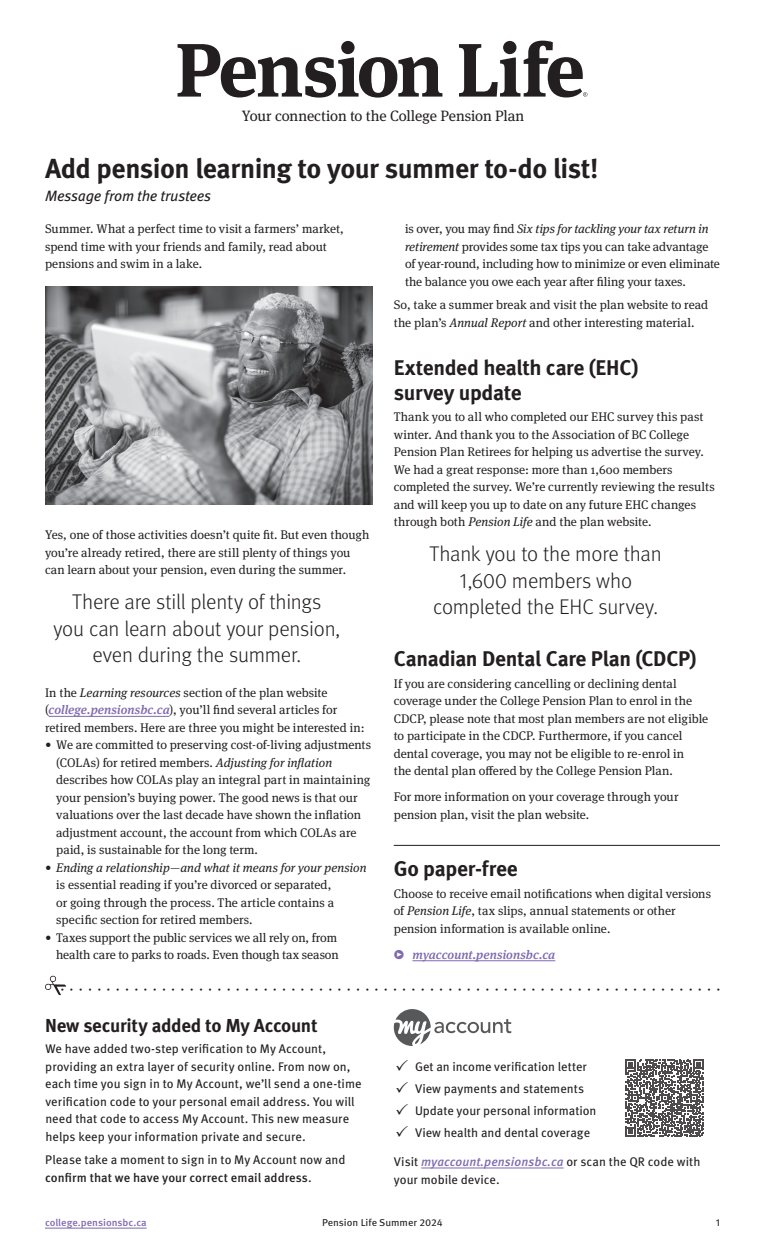
<style>
.page{position:relative;width:765px;height:1260px;background:#fff}
.page>*{position:absolute;margin:0;border:0;box-sizing:border-box;transform-origin:0 0}
.Head_1{font:700 27.5px "Meta Pro";letter-spacing:-.02em;color:#231f20}
.t1{font:300 21.25px/26.2px "Meta Pro";letter-spacing:-.01em;color:#231f20;text-align:center}
.Head_2{font:700 21.25px/25px "Meta Pro";letter-spacing:-.02em;color:#231f20}
.Head_2_rule{font:700 21.25px "Meta Pro";letter-spacing:-.015em;color:#231f20}
.t2{font:700 18.75px "Meta Pro";letter-spacing:-.015em;color:#231f20}
.t3{font:15px "Meta Serif Pro";letter-spacing:-.015em;color:#231f20}
.Head_3_-_deck{font:italic 15px "Meta Pro";letter-spacing:-.02em;color:#231f20}
.Body{font:12.5px/17.5px "Meta Serif Pro";color:#231f20}
.t4{font:12.5px/17.5px "Meta Pro";color:#231f20}
.Body_b_f_bullets{font:12.5px/17.5px "Meta Serif Pro";letter-spacing:.005em;color:#231f20}
.t5{font:italic 500 12.5px "Meta Serif Pro";letter-spacing:.005em;color:#7f69b0}
.t6{font:100 10px "Meta Pro";color:#231f20}
.t7{font:10px "Meta Pro";color:#231f20;scale:1.05 1}
.t8{font:500 10px "Meta Pro";letter-spacing:-.005em;color:#7f69b0;scale:1.05 1}
.s1{font-style:italic}
.s2{font-weight:400}
.s3{font-weight:500;font-style:italic;color:#7f69b0}
.s4{font-weight:500}
</style>
<div class="page">
<svg style="left:178px;top:41px;width:409px;height:57px"></svg>
<svg style="left:45px;top:975px;width:21px;height:20px"></svg>
<hr style="left:45px;top:1228px;width:102px;height:1px;background:#7f69b0">
<svg style="left:626px;top:1059px;width:78px;height:78px"></svg>
<svg style="left:394px;top:1009px;width:117px;height:37px"></svg>
<hr style="left:421px;top:1168px;width:143px;height:1px;background:#7f69b0">
<hr style="left:49px;top:716px;width:120px;height:1px;background:#7f69b0">
<hr style="left:394px;top:845px;width:326px;height:1px;background:#231f20">
<hr style="left:412px;top:960px;width:143px;height:1px;background:#7f69b0">
<img style="left:45px;top:286px;width:328px;height:219px">
<p class="t3" style="left:242px;top:105px;width:284px">Your connection to the College Pension Plan</p>
<h1 class="Head_1" style="left:45px;top:147px;width:555px">Add pension learning to your summer to-do list!</h1>
<p class="Head_3_-_deck" style="left:45px;top:184px;width:168px">Message from the trustees</p>
<p class="Body" style="left:45px;top:220px;width:300px">Summer. What a perfect time to visit a farmers’ market, spend time with your friends and family, read about pensions and swim in a lake.</p>
<p class="Body" style="left:405px;top:220px;width:317px">is over, you may find <span class="s1">Six tips for tackling your tax return in retirement</span> provides some tax tips you can take advantage of year-round, including how to minimize or even eliminate the balance you owe each year after filing your taxes.</p>
<p class="Body" style="left:394px;top:296px;width:316px">So, take a summer break and visit the plan website to read the plan’s <span class="s1">Annual Report</span> and other interesting material.</p>
<p class="Head_2" style="left:394px;top:354px;width:246px">Extended health care (EHC) survey update</p>
<p class="Body" style="left:394px;top:408px;width:322px">Thank you to all who completed our EHC survey this past winter. And thank you to the Association of BC College Pension Plan Retirees for helping us advertise the survey.<br>We had a great response: more than 1,600 members completed the survey. We’re currently reviewing the results and will keep you up to date on any future EHC changes through both <span class="s1">Pension Life</span> and the plan website.</p>
<h2 class="t1" style="left:429px;top:540px;width:234px">Thank you to the more than<br>1,600 members who completed the EHC survey.</h2>
<p class="Head_2" style="left:394px;top:645px;width:304px">Canadian Dental Care Plan (CDCP)</p>
<p class="Body" style="left:394px;top:674px;width:316px">If you are considering cancelling or declining dental coverage under the College Pension Plan to enrol in the CDCP, please note that most plan members are not eligible to participate in the CDCP. Furthermore, if you cancel dental coverage, you may not be eligible to re-enrol in<br>the dental plan offered by the College Pension Plan.</p>
<p class="Body" style="left:394px;top:788px;width:286px">For more information on your coverage through your pension plan, visit the plan website.</p>
<p class="Head_2_rule" style="left:394px;top:852px;width:126px">Go paper-free</p>
<p class="Body" style="left:394px;top:884px;width:319px">Choose to receive email notifications when digital versions of <span class="s1">Pension Life</span>, tax slips, annual statements or other pension information is available online.</p>
<p class="t5" style="left:394px;top:945px;width:163px"><span class="s2">ʴ</span> myaccount.pensionsbc.ca</p>
<p class="Body" style="left:45px;top:526px;width:326px">Yes, one of those activities doesn’t quite fit. But even though you’re already retired, there are still plenty of things you can learn about your pension, even during the summer.</p>
<h2 class="t1" style="left:53px;top:588px;width:289px">There are still plenty of things<br>you can learn about your pension, even during the summer.</h2>
<p class="Body_b_f_bullets" style="left:45px;top:683px;width:321px">In the <span class="s1">Learning resources</span> section of the plan website (<span class="s3">college.pensionsbc.ca</span>), you’ll find several articles for retired members. Here are three you might be interested in:</p>
<p class="Body" style="left:56px;top:736px;width:317px;text-indent:-11px">• We are committed to preserving cost-of-living adjustments (COLAs) for retired members. <span class="s1">Adjusting for inflation </span>describes how COLAs play an integral part in maintaining your pension’s buying power. The good news is that our valuations over the last decade have shown the inflation adjustment account, the account from which COLAs are paid, is sustainable for the long term.</p>
<p class="Body" style="left:56px;top:858px;width:312px;text-indent:-11px">• <span class="s1">Ending a relationship—and what it means for your pension </span>is essential reading if you’re divorced or separated,<br>or going through the process. The article contains a specific section for retired members.</p>
<p class="Body" style="left:45px;top:928px;width:295px;text-align:right">• Taxes support the public services we all rely on, from health care to parks to roads. Even though tax season</p>
<p class="t6" style="left:61px;top:983px;width:661px">• • • • • • • • • • • • • • • • • • • • • • • • • • • • • • • • • • • • • • • • • • • • • • • • • • • • • • • • • • • • • • • • • • • • • • • •</p>
<h3 class="t2" style="left:45px;top:1011px;width:274px">New security added to My Account</h3>
<p class="t4" style="left:45px;top:1039px;width:318px">We have added two-step verification to My Account, providing an extra layer of security online. From now on, each time you sign in to My Account, we’ll send a one-time verification code to your personal email address. You will need that code to access My Account. This new measure helps keep your information private and secure.</p>
<p class="t4" style="left:45px;top:1151px;width:302px">Please take a moment to sign in to My Account now and <span class="s4">confirm that we have your correct email address</span>.</p>
<p class="t4" style="left:415px;top:1055px;width:183px;line-height:22.1px">Get an income verification letter<br>View payments and statements<br>Update your personal information<br>View health and dental coverage</p>
<p class="t4" style="left:394px;top:1152px;width:308px">Visit <span class="s3">myaccount.pensionsbc.ca</span> or scan the QR code with your mobile device.</p>
<p class="t8" style="left:45px;top:1215px;width:98px">college.pensionsbc.ca</p>
<p class="t7" style="left:322px;top:1215px;width:117px">Pension Life Summer 2024</p>
<p class="t7" style="left:716px;top:1215px;width:5px">1</p>
</div>
